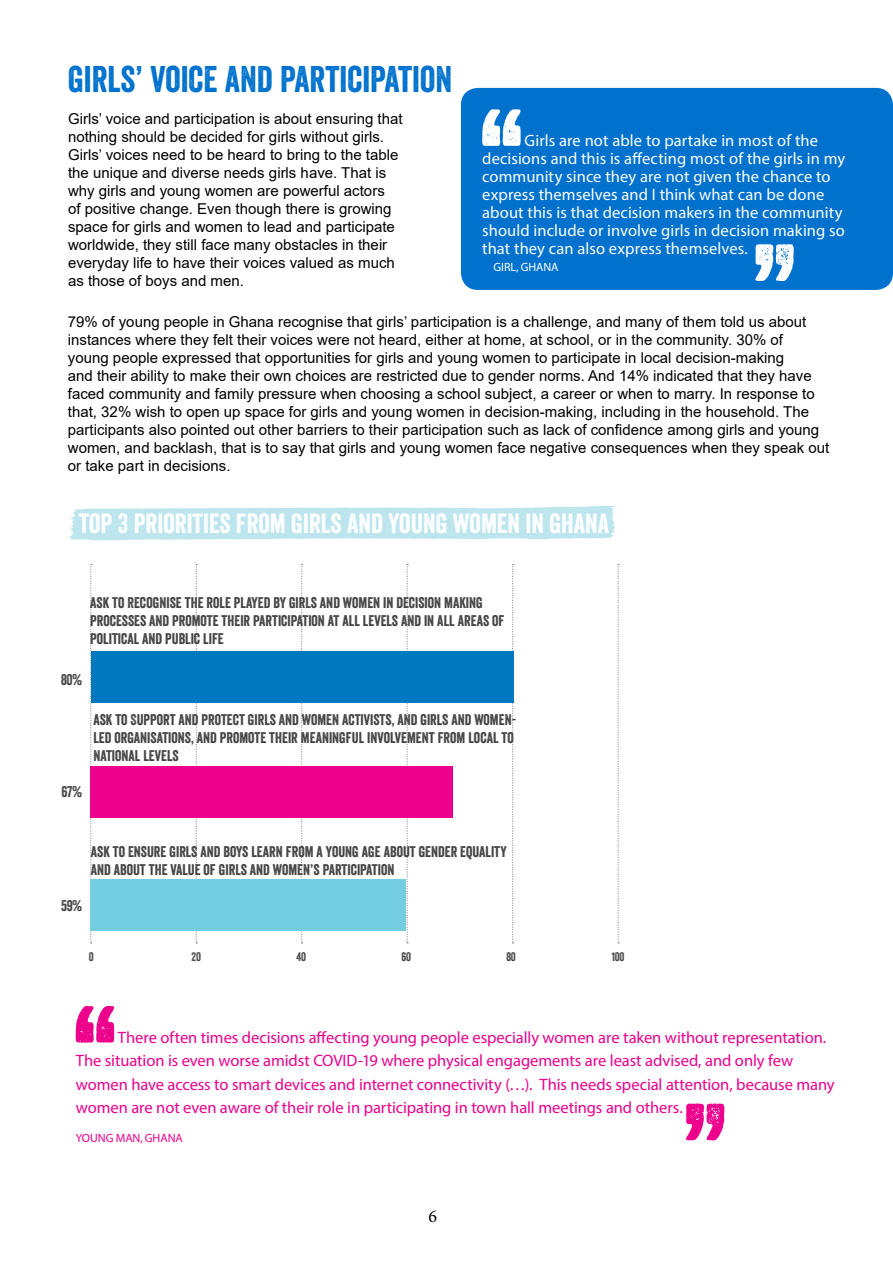
<style>
.page{position:relative;width:893px;height:1263px;background:#fff}
.page>*{position:absolute;margin:0;border:0;box-sizing:border-box;transform-origin:0 0}
.t1{font:36px "Veneer";color:#0072ce}
.t2{font:27px "Veneer";color:#fff}
.t3{font:18px "Minion Pro";color:#000}
.t4{font:16.5px/23.5px "Myriad Pro";letter-spacing:-.005em;color:#ec008c}
.t5{font:16.5px/18px "Myriad Pro";letter-spacing:.005em;color:#fff}
.t6{font:15px/18px "Arial";color:#000}
.t7{font:15px/18px "Veneer";color:#424142}
.t8{font:15px "Veneer";color:#414042}
.t9{font:12px "Myriad Pro";letter-spacing:-.005em;color:#ec008c}
.t10{font:12px "Veneer";letter-spacing:-.02em;color:#414042}
.t11{font:12px "Myriad Pro";color:#fff}
</style>
<div class="page">
<svg style="left:90px;top:564px;width:2px;height:379px"></svg>
<svg style="left:196px;top:564px;width:1px;height:379px"></svg>
<svg style="left:301px;top:564px;width:2px;height:379px"></svg>
<svg style="left:407px;top:564px;width:1px;height:379px"></svg>
<svg style="left:512px;top:564px;width:2px;height:379px"></svg>
<svg style="left:617px;top:564px;width:2px;height:379px"></svg>
<div style="left:91px;top:651px;width:422px;height:52px;background:#0079c1"></div>
<div style="left:90px;top:880px;width:316px;height:51px;background:#74cee2"></div>
<div style="left:91px;top:767px;width:362px;height:51px;background:#ec008c"></div>
<div style="left:461px;top:88px;width:432px;height:202px;background:#0072ce;border-radius:17px"></div>
<svg style="left:482px;top:109px;width:39px;height:37px"></svg>
<svg style="left:755px;top:244px;width:39px;height:37px"></svg>
<svg style="left:68px;top:506px;width:548px;height:34px;background:#c2e7ef"></svg>
<svg style="left:76px;top:1006px;width:38px;height:37px"></svg>
<svg style="left:686px;top:1103px;width:38px;height:37px"></svg>
<h1 class="t1" style="left:68px;top:57px;width:386px">GIRLS’ VOICE AND PARTICIPATION</h1>
<p class="t6" style="left:68px;top:110px;width:336px">Girls’ voice and participation is about ensuring that nothing should be decided for girls without girls.<br>Girls’ voices need to be heard to bring to the table the unique and diverse needs girls have. That is why girls and young women are powerful actors<br>of positive change. Even though there is growing space for girls and women to lead and participate worldwide, they still face many obstacles in their everyday life to have their voices valued as much as those of boys and men.</p>
<p class="t6" style="left:68px;top:313px;width:763px">79% of young people in Ghana recognise that girls’ participation is a challenge, and many of them told us about instances where they felt their voices were not heard, either at home, at school, or in the community. 30% of<br>young people expressed that opportunities for girls and young women to participate in local decision-making<br>and their ability to make their own choices are restricted due to gender norms. And 14% indicated that they have faced community and family pressure when choosing a school subject, a career or when to marry. In response to that, 32% wish to open up space for girls and young women in decision-making, including in the household. The participants also pointed out other barriers to their participation such as lack of confidence among girls and young women, and backlash, that is to say that girls and young women face negative consequences when they speak out or take part in decisions.</p>
<p class="t5" style="left:482px;top:131px;width:364px;text-indent:42px">Girls are not able to partake in most of the decisions and this is affecting most of the girls in my community since they are not given the chance to express themselves and I think what can be done about this is that decision makers in the community should include or involve girls in decision making so that they can also express themselves.</p>
<p class="t11" style="left:493px;top:260px;width:67px">GIRL, GHANA</p>
<h2 class="t2" style="left:79px;top:506px;width:532px">TOP 3 PRIORITIES FROM GIRLS AND YOUNG WOMEN IN GHANA</h2>
<p class="t7" style="left:90px;top:594px;width:416px">ASK TO RECOGNISE THE ROLE PLAYED BY GIRLS AND WOMEN IN DECISION MAKING<br>PROCESSES AND PROMOTE THEIR PARTICIPATION AT ALL LEVELS AND IN ALL AREAS OF<br>POLITICAL AND PUBLIC LIFE</p>
<p class="t8" style="left:61px;top:670px;width:23px">80%</p>
<p class="t8" style="left:62px;top:782px;width:22px">67%</p>
<p class="t7" style="left:93px;top:710px;width:425px">ASK TO SUPPORT AND PROTECT GIRLS AND WOMEN ACTIVISTS, AND GIRLS AND WOMEN-<br>LED ORGANISATIONS, AND PROMOTE THEIR MEANINGFUL INVOLVEMENT FROM LOCAL TO<br>NATIONAL LEVELS</p>
<p class="t7" style="left:91px;top:843px;width:417px">ASK TO ENSURE GIRLS AND BOYS LEARN FROM A YOUNG AGE ABOUT GENDER EQUALITY<br>AND ABOUT THE VALUE OF GIRLS AND WOMEN’S PARTICIPATION</p>
<p class="t8" style="left:61px;top:896px;width:23px">59%</p>
<p class="t10" style="left:89px;top:949px;width:6px">0</p>
<p class="t10" style="left:192px;top:949px;width:11px">20</p>
<p class="t10" style="left:296px;top:949px;width:11px">40</p>
<p class="t10" style="left:401px;top:949px;width:11px">60</p>
<p class="t10" style="left:506px;top:949px;width:11px">80</p>
<p class="t10" style="left:612px;top:949px;width:14px">100</p>
<p class="t4" style="left:76px;top:1025px;width:760px;text-indent:42px">There often times decisions affecting young people especially women are taken without representation.<br>The situation is even worse amidst COVID-19 where physical engagements are least advised, and only few women have access to smart devices and internet connectivity (…). This needs special attention, because many women are not even aware of their role in participating in town hall meetings and others.</p>
<p class="t9" style="left:76px;top:1130px;width:108px">YOUNG MAN, GHANA</p>
<p class="t3" style="left:429px;top:1204px;width:10px">6</p>
</div>
